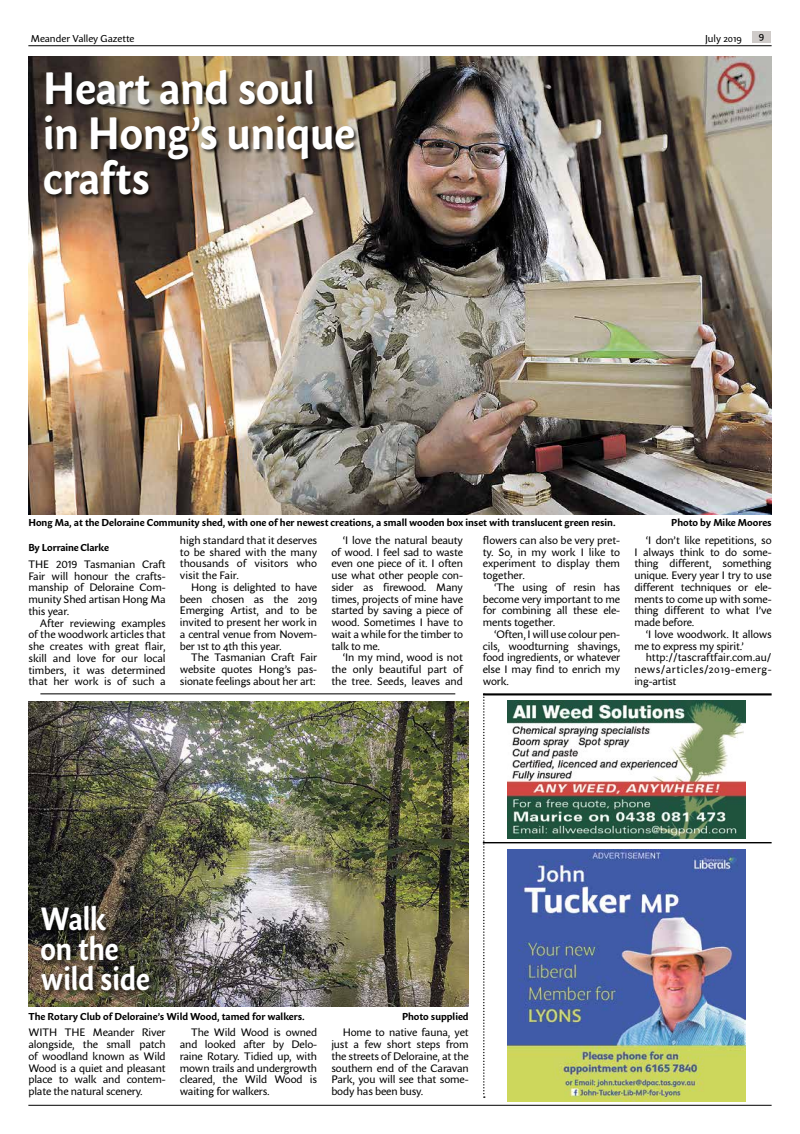
<style>
.page{position:relative;width:800px;height:1134px;background:#fff}
.page>*{position:absolute;margin:0;border:0;box-sizing:border-box;transform-origin:0 0}
.t1{font:700 45px/45px "Sharik Sans";color:#fff;scale:.93 1}
.t2{font:700 32px/30px "Sharik Sans";color:#fff;scale:.87 1}
.t3{font:10.8px/11.7px "Sharik Sans";letter-spacing:-.01em;color:#000;text-align:justify}
.t4{font:700 10px "Sharik Sans";color:#000}
.t5{font:10px "Sharik Sans";letter-spacing:-.005em;color:#000}
.t6{font:500 10px "Sharik Sans";color:#000}
</style>
<div class="page">
<div style="left:752px;top:31px;width:18px;height:11px;background:#cfcbc9"></div>
<hr style="left:28px;top:45px;width:743px;height:1px;background:#000">
<hr style="left:28px;top:1105px;width:743px;height:1px;background:#000">
<img style="left:507px;top:701px;width:238px;height:137px">
<img style="left:507px;top:849px;width:238px;height:252px">
<hr style="left:483px;top:693px;width:288px;height:2px;background:#000">
<svg style="left:483px;top:695px;width:1px;height:403px"></svg>
<hr style="left:482px;top:842px;width:289px;height:1px;background:#000">
<hr style="left:40px;top:693px;width:415px;height:1px;background:#000">
<img style="left:28px;top:57px;width:743px;height:457px">
<div style="left:43px;top:69px;width:316px;height:131px;background:#000;opacity:.75"></div>
<img style="left:28px;top:702px;width:440px;height:304px">
<div style="left:39px;top:904px;width:118px;height:94px;background:#000;opacity:.75"></div>
<p class="t5" style="left:31px;top:31px;width:105px">Meander Valley Gazette</p>
<p class="t5" style="left:705px;top:31px;width:38px">July 2019</p>
<p class="t6" style="left:758px;top:28px;width:7px">9</p>
<h1 class="t1" style="left:43px;top:64px;width:336px">Heart and soul in Hong’s unique crafts</h1>
<p class="t4" style="left:28px;top:516px;width:588px">Hong Ma, at the Deloraine Community shed, with one of her newest creations, a small wooden box inset with translucent green resin.</p>
<p class="t4" style="left:671px;top:516px;width:102px">Photo by Mike Moores</p>
<p class="t4" style="left:28px;top:540px;width:82px">By Lorraine Clarke</p>
<p class="t3" style="left:28px;top:558px;width:139px">THE 2019 Tasmanian Craft Fair will honour the crafts&shy;manship of Deloraine Com&shy;munity Shed artisan Hong Ma this year.</p>
<p class="t3" style="left:28px;top:617px;width:139px;text-indent:11px">After reviewing examples of the woodwork articles that she creates with great flair, skill and love for our local timbers, it was determined that her work is of such a</p>
<p class="t3" style="left:180px;top:534px;width:139px">high standard that it deserves to be shared with the many thousands of visitors who visit the Fair.</p>
<p class="t3" style="left:180px;top:581px;width:139px;text-indent:11px">Hong is delighted to have been chosen as the 2019<br>Emerging Artist, and to be invited to present her work in a central venue from Novem&shy;ber 1st to 4th this year.</p>
<p class="t3" style="left:180px;top:651px;width:139px;text-indent:11px">The Tasmanian Craft Fair website quotes Hong’s pas&shy;sionate feelings about her art:</p>
<p class="t3" style="left:331px;top:534px;width:133px;text-indent:11px">‘I love the natural beauty of wood. I feel sad to waste even one piece of it. I often use what other people con&shy;sider as firewood. Many times, projects of mine have started by saving a piece of wood. Sometimes I have to wait a while for the timber to talk to me.</p>
<p class="t3" style="left:331px;top:651px;width:133px;text-indent:11px">‘In my mind, wood is not the only beautiful part of the tree. Seeds, leaves and</p>
<p class="t3" style="left:482px;top:534px;width:139px">flowers can also be very pret&shy;ty. So, in my work I like to experiment to display them together.</p>
<p class="t3" style="left:482px;top:581px;width:139px;text-indent:11px">‘The using of resin has become very important to me for combining all these ele&shy;ments together.</p>
<p class="t3" style="left:482px;top:628px;width:139px;text-indent:11px">‘Often, I will use colour pen&shy;cils, woodturning shavings, food ingredients, or whatever else I may find to enrich my work.</p>
<p class="t3" style="left:634px;top:534px;width:139px;text-indent:11px">‘I don’t like repetitions, so I always think to do some&shy;thing different, something unique. Every year I try to use different techniques or ele&shy;ments to come up with some&shy;thing different to what I’ve made before.</p>
<p class="t3" style="left:634px;top:628px;width:139px;text-indent:11px">‘I love woodwork. It allows me to express my spirit.’</p>
<p class="t3" style="left:634px;top:651px;width:139px;text-indent:11px">http://tascraftfair.com.au/ news/articles/2019-emerg&shy;ing-artist</p>
<h2 class="t2" style="left:40px;top:903px;width:127px">Walk<br>on the wild side</h2>
<p class="t4" style="left:28px;top:1009px;width:278px">The Rotary Club of Deloraine’s Wild Wood, tamed for walkers.</p>
<p class="t4" style="left:402px;top:1009px;width:68px">Photo supplied</p>
<p class="t3" style="left:28px;top:1026px;width:139px">WITH THE Meander River alongside, the small patch of woodland known as Wild Wood is a quiet and pleasant place to walk and contem&shy;plate the natural scenery.</p>
<p class="t3" style="left:180px;top:1026px;width:139px;text-indent:11px">The Wild Wood is owned and looked after by Delo&shy;raine Rotary. Tidied up, with mown trails and undergrowth cleared, the Wild Wood is waiting for walkers.</p>
<p class="t3" style="left:331px;top:1026px;width:139px;text-indent:11px">Home to native fauna, yet just a few short steps from the streets of Deloraine, at the southern end of the Caravan Park, you will see that some&shy;body has been busy.</p>
</div>
